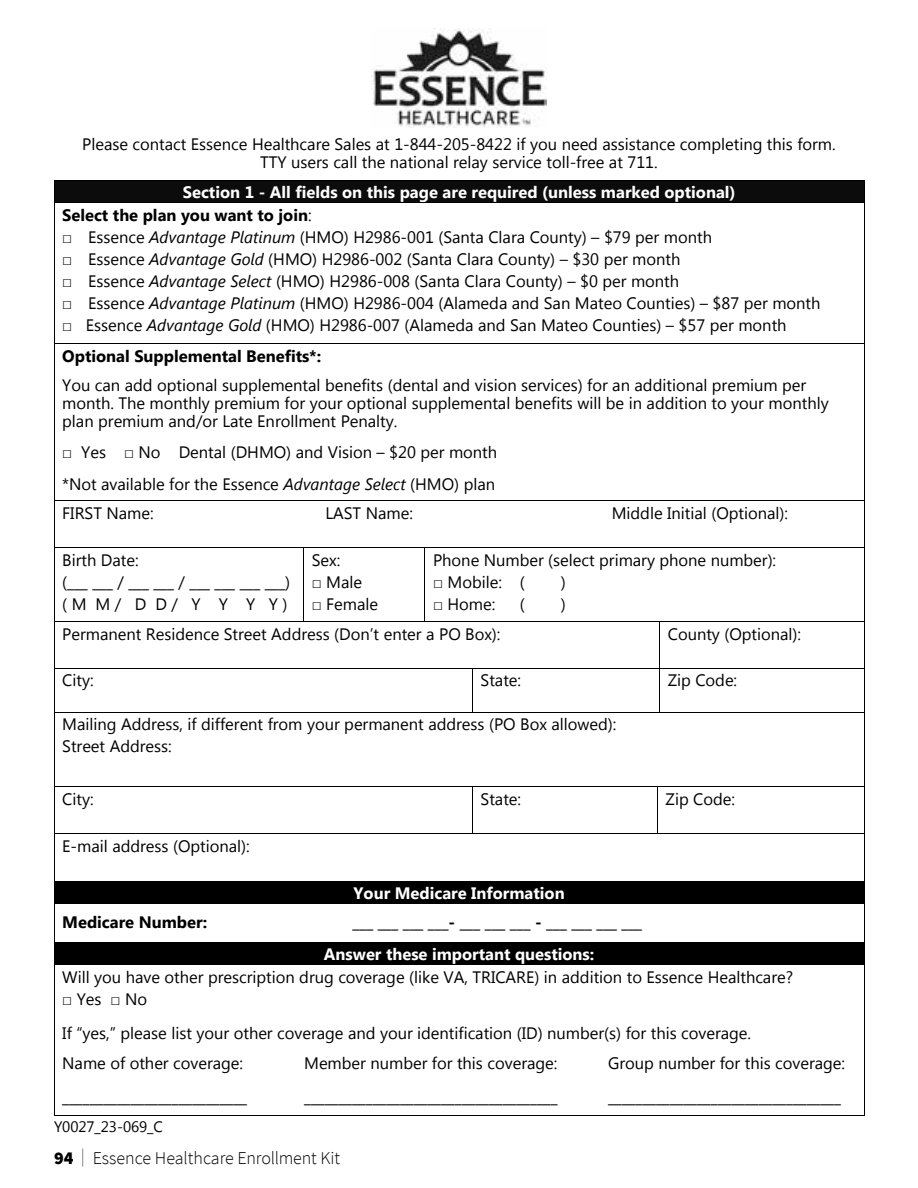
<style>
.page{position:relative;width:918px;height:1188px;background:#fff}
.page>*{position:absolute;margin:0;border:0;box-sizing:border-box;transform-origin:0 0}
.t1{font:300 18px "Source Sans Pro";letter-spacing:-.005em;color:#000}
.t2{font:16.5px/18px "Segoe UI";color:#000}
.t3{font:700 16.5px/22.6px "Segoe UI";color:#fff}
.t4{font:700 16.5px "Segoe UI";color:#000}
.t5{font:15.15px "Segoe UI";letter-spacing:-.005em;color:#000}
.s1{color:#000}
.s2{font-weight:400;color:#000}
.s3{font-style:italic}
.s4{font-weight:700}
.s5{font-weight:900}
.s6{color:#5a5a5a}
</style>
<div class="page">
<div style="left:62px;top:180px;width:794px;height:22px;background:#0c0c0c"></div>
<hr style="left:55px;top:180px;width:809px;height:1px;background:#000">
<svg style="left:54px;top:180px;width:1px;height:23px"></svg>
<hr style="left:55px;top:202px;width:809px;height:1px;background:#000">
<svg style="left:864px;top:180px;width:1px;height:23px"></svg>
<hr style="left:54px;top:203px;width:1px;height:141px;background:#000">
<hr style="left:864px;top:203px;width:1px;height:141px;background:#000">
<hr style="left:55px;top:344px;width:809px;height:1px;background:#000">
<hr style="left:54px;top:344px;width:1px;height:156px;background:#000">
<hr style="left:864px;top:344px;width:1px;height:156px;background:#000">
<hr style="left:55px;top:500px;width:809px;height:1px;background:#000">
<hr style="left:54px;top:501px;width:1px;height:46px;background:#000">
<hr style="left:864px;top:501px;width:1px;height:46px;background:#000">
<hr style="left:55px;top:547px;width:248px;height:1px;background:#000">
<hr style="left:304px;top:547px;width:120px;height:1px;background:#000">
<hr style="left:425px;top:547px;width:439px;height:1px;background:#000">
<hr style="left:54px;top:548px;width:1px;height:73px;background:#000">
<hr style="left:303px;top:548px;width:1px;height:73px;background:#000">
<hr style="left:424px;top:548px;width:1px;height:73px;background:#000">
<hr style="left:864px;top:548px;width:1px;height:73px;background:#000">
<hr style="left:55px;top:621px;width:248px;height:1px;background:#000">
<hr style="left:304px;top:621px;width:120px;height:1px;background:#000">
<hr style="left:425px;top:621px;width:235px;height:1px;background:#000">
<hr style="left:660px;top:621px;width:204px;height:1px;background:#000">
<hr style="left:54px;top:622px;width:1px;height:46px;background:#000">
<hr style="left:660px;top:622px;width:1px;height:46px;background:#000">
<hr style="left:864px;top:622px;width:1px;height:46px;background:#000">
<hr style="left:55px;top:668px;width:417px;height:1px;background:#000">
<hr style="left:473px;top:668px;width:187px;height:1px;background:#000">
<hr style="left:660px;top:668px;width:204px;height:1px;background:#000">
<hr style="left:54px;top:669px;width:1px;height:43px;background:#000">
<hr style="left:472px;top:669px;width:1px;height:43px;background:#000">
<hr style="left:660px;top:669px;width:1px;height:43px;background:#000">
<hr style="left:864px;top:669px;width:1px;height:43px;background:#000">
<hr style="left:55px;top:712px;width:417px;height:1px;background:#000">
<hr style="left:473px;top:712px;width:187px;height:1px;background:#000">
<hr style="left:660px;top:712px;width:204px;height:1px;background:#000">
<hr style="left:54px;top:713px;width:1px;height:73px;background:#000">
<hr style="left:864px;top:713px;width:1px;height:73px;background:#000">
<hr style="left:55px;top:786px;width:417px;height:1px;background:#000">
<hr style="left:473px;top:786px;width:184px;height:1px;background:#000">
<hr style="left:658px;top:786px;width:206px;height:1px;background:#000">
<hr style="left:54px;top:787px;width:1px;height:47px;background:#000">
<hr style="left:472px;top:787px;width:1px;height:47px;background:#000">
<hr style="left:657px;top:787px;width:1px;height:47px;background:#000">
<hr style="left:864px;top:787px;width:1px;height:47px;background:#000">
<hr style="left:55px;top:834px;width:417px;height:1px;background:#000">
<hr style="left:473px;top:834px;width:184px;height:1px;background:#000">
<hr style="left:658px;top:834px;width:206px;height:1px;background:#000">
<hr style="left:54px;top:834px;width:1px;height:47px;background:#000">
<hr style="left:864px;top:834px;width:1px;height:47px;background:#000">
<div style="left:62px;top:881px;width:794px;height:22px;background:#000"></div>
<hr style="left:55px;top:881px;width:809px;height:1px;background:#000">
<svg style="left:54px;top:881px;width:1px;height:23px"></svg>
<hr style="left:55px;top:903px;width:809px;height:1px;background:#000">
<svg style="left:864px;top:881px;width:1px;height:23px"></svg>
<hr style="left:54px;top:904px;width:1px;height:38px;background:#000">
<hr style="left:864px;top:904px;width:1px;height:38px;background:#000">
<div style="left:62px;top:943px;width:794px;height:22px;background:#000"></div>
<hr style="left:55px;top:942px;width:809px;height:1px;background:#000">
<svg style="left:54px;top:942px;width:1px;height:23px"></svg>
<hr style="left:55px;top:965px;width:809px;height:1px;background:#000">
<svg style="left:864px;top:942px;width:1px;height:23px"></svg>
<hr style="left:54px;top:965px;width:1px;height:150px;background:#000">
<hr style="left:55px;top:1115px;width:809px;height:1px;background:#000">
<hr style="left:864px;top:965px;width:1px;height:150px;background:#000">
<img style="left:372px;top:30px;width:174px;height:98px">
<p class="t2" style="left:82px;top:135px;width:755px;text-align:center">Please contact Essence Healthcare Sales at 1-844-205-8422 if you need assistance completing this form.<br>TTY users call the national relay service toll-free at 711.</p>
<p class="t3" style="left:62px;top:180px;width:675px;text-indent:121px">Section 1 - All fields on this page are required (unless marked optional)<br><span class="s1">Select the plan you want to join</span><span class="s2">:</span></p>
<p class="t2" style="left:62px;top:227px;width:651px">□ Essence <span class="s3">Advantage Platinum</span> (HMO) H2986-001 (Santa Clara County) – $79 per month</p>
<p class="t2" style="left:62px;top:249px;width:620px">□ Essence <span class="s3">Advantage Gold</span> (HMO) H2986-002 (Santa Clara County) – $30 per month</p>
<p class="t2" style="left:62px;top:271px;width:619px">□ Essence <span class="s3">Advantage Select</span> (HMO) H2986-008 (Santa Clara County) – $0 per month</p>
<p class="t2" style="left:62px;top:293px;width:760px">□ Essence <span class="s3">Advantage Platinum</span> (HMO) H2986-004 (Alameda and San Mateo Counties) – $87 per month</p>
<p class="t2" style="left:62px;top:308px;width:726px;line-height:31.3px">□ Essence <span class="s3">Advantage Gold</span> (HMO) H2986-007 (Alameda and San Mateo Counties) – $57 per month<br><span class="s4">Optional Supplemental Benefits*:</span></p>
<p class="t2" style="left:62px;top:375px;width:768px">You can add optional supplemental benefits (dental and vision services) for an additional premium per month. The monthly premium for your optional supplemental benefits will be in addition to your monthly plan premium and/or Late Enrollment Penalty.</p>
<p class="t2" style="left:62px;top:435px;width:436px;line-height:32.1px">□ Yes □ No Dental (DHMO) and Vision – $20 per month *Not available for the Essence <span class="s3">Advantage Select</span> (HMO) plan</p>
<p class="t2" style="left:62px;top:503px;width:93px">FIRST Name:</p>
<p class="t2" style="left:325px;top:503px;width:89px">LAST Name:</p>
<p class="t2" style="left:612px;top:503px;width:178px">Middle Initial (Optional):</p>
<p class="t2" style="left:62px;top:548px;width:230px;line-height:21.9px">Birth Date:<br>(___ ___ / ___ ___ / ___ ___ ___ ___) ( M M / D D / Y Y Y Y )</p>
<p class="t2" style="left:312px;top:550px;width:30px">Sex:</p>
<p class="t2" style="left:433px;top:550px;width:345px">Phone Number (select primary phone number):</p>
<p class="t2" style="left:433px;top:572px;width:93px">□ Mobile: (</p>
<p class="t2" style="left:561px;top:572px;width:7px">)</p>
<p class="t2" style="left:433px;top:594px;width:64px">□ Home:</p>
<p class="t2" style="left:520px;top:594px;width:7px">(</p>
<p class="t2" style="left:561px;top:594px;width:7px">)</p>
<p class="t2" style="left:62px;top:624px;width:440px">Permanent Residence Street Address (Don’t enter a PO Box):</p>
<p class="t2" style="left:668px;top:624px;width:135px">County (Optional):</p>
<p class="t2" style="left:62px;top:671px;width:33px">City:</p>
<p class="t2" style="left:481px;top:671px;width:42px">State:</p>
<p class="t2" style="left:668px;top:671px;width:71px">Zip Code:</p>
<p class="t2" style="left:62px;top:713px;width:556px;line-height:21.9px">Mailing Address, if different from your permanent address (PO Box allowed):<br>Street Address:</p>
<p class="t2" style="left:312px;top:572px;width:52px">□ Male</p>
<p class="t2" style="left:312px;top:594px;width:68px">□ Female</p>
<p class="t2" style="left:62px;top:789px;width:33px">City:</p>
<p class="t2" style="left:481px;top:789px;width:42px">State:</p>
<p class="t2" style="left:666px;top:789px;width:71px">Zip Code:</p>
<p class="t2" style="left:62px;top:836px;width:189px">E-mail address (Optional):</p>
<p class="t3" style="left:354px;top:881px;width:213px">Your Medicare Information</p>
<p class="t4" style="left:62px;top:910px;width:146px">Medicare Number:</p>
<p class="t4" style="left:353px;top:910px;width:291px">___ ___ ___ ___- ___ ___ ___ - ___ ___ ___ ___</p>
<p class="t3" style="left:324px;top:942px;width:272px">Answer these important questions:</p>
<p class="t2" style="left:62px;top:967px;width:732px">Will you have other prescription drug coverage (like VA, TRICARE) in addition to Essence Healthcare?</p>
<p class="t2" style="left:62px;top:981px;width:690px;line-height:33.9px">□ Yes □ No<br>If “yes,” please list your other coverage and your identification (ID) number(s) for this coverage.</p>
<p class="t2" style="left:62px;top:1045px;width:186px;line-height:34.2px">Name of other coverage: ___________________________</p>
<p class="t2" style="left:304px;top:1045px;width:255px;line-height:34.2px">Member number for this coverage: _____________________________________</p>
<p class="t2" style="left:608px;top:1045px;width:239px;line-height:34.2px">Group number for this coverage: __________________________________</p>
<p class="t5" style="left:54px;top:1116px;width:110px">Y0027_23-069_C</p>
<p class="t1" style="left:54px;top:1147px;width:288px"><span class="s5">94</span> <span class="s6">|</span> Essence Healthcare Enrollment Kit</p>
</div>
